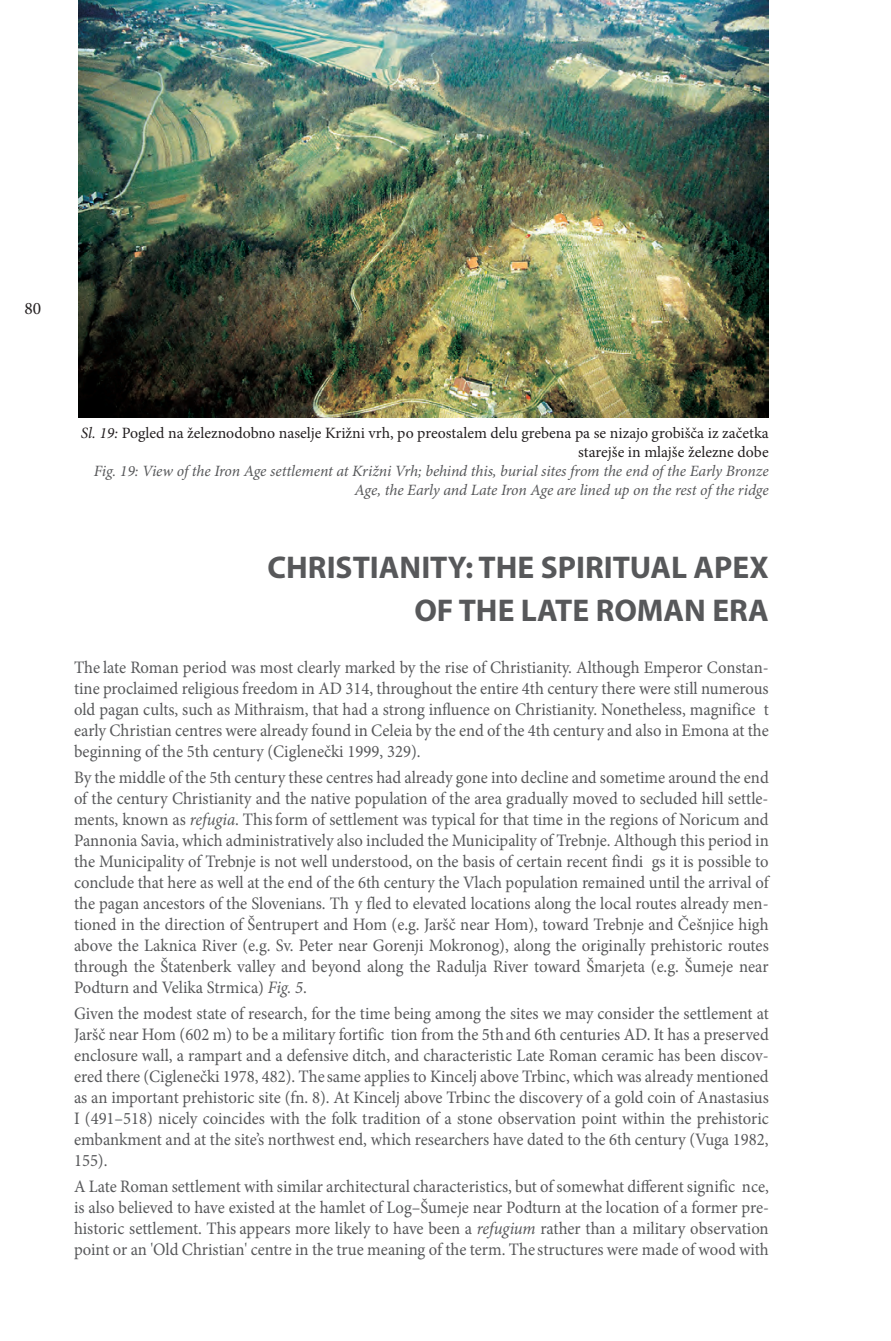
<style>
.page{position:relative;width:891px;height:1341px;background:#fff}
.page>*{position:absolute;margin:0;border:0;box-sizing:border-box;transform-origin:0 0}
.t1{font:700 31.5px/42.7px "Myriad Pro";color:#57585a;text-align:right}
.t2{font:17.5px/21px "Minion Pro";color:#57585a;text-align:justify;scale:.95 1}
.t3{font:17.5px "Minion Pro";color:#231f20}
.t4{font:italic 15.75px/18.9px "Minion Pro";letter-spacing:-.01em;color:#57585a;text-align:right}
.t5{font:15.75px/18.9px "Minion Pro";color:#231f20;text-align:right}
.s1{font-style:italic}
</style>
<div class="page">
<img style="left:78px;top:0;width:691px;height:417px">
<p class="t3" style="left:24px;top:297px;width:18px">80</p>
<p class="t5" style="left:81px;top:423px;width:689px"><span class="s1">Sl. 19:</span> Pogled na železnodobno naselje Križni vrh, po preostalem delu grebena pa se nizajo grobišča iz začetka starejše in mlajše železne dobe</p>
<p class="t4" style="left:94px;top:462px;width:676px">Fig. 19: View of the Iron Age settlement at Križni Vrh; behind this, burial sites from the end of the Early Bronze<br>Age, the Early and Late Iron Age are lined up on the rest of the ridge</p>
<h1 class="t1" style="left:267px;top:548px;width:503px">CHRISTIANITY: THE SPIRITUAL APEX<br>OF THE LATE ROMAN ERA</h1>
<p class="t2" style="left:74px;top:656px;width:733px">The late Roman period was most clearly marked by the rise of Christianity. Although Emperor Constan&shy;tine proclaimed religious freedom in AD 314, throughout the entire 4th century there were still numerous old pagan cults, such as Mithraism, that had a strong influence on Christianity. Nonetheless, magnifice t early Christian centres were already found in Celeia by the end of the 4th century and also in Emona at the beginning of the 5th century (Ciglenečki 1999, 329).</p>
<p class="t2" style="left:74px;top:766px;width:733px">By the middle of the 5th century these centres had already gone into decline and sometime around the end of the century Christianity and the native population of the area gradually moved to secluded hill settle&shy;ments, known as <span class="s1">refugia</span>. This form of settlement was typical for that time in the regions of Noricum and Pannonia Savia, which administratively also included the Municipality of Trebnje. Although this period in the Municipality of Trebnje is not well understood, on the basis of certain recent findi gs it is possible to conclude that here as well at the end of the 6th century the Vlach population remained until the arrival of the pagan ancestors of the Slovenians. Th y fled to elevated locations along the local routes already men&shy;tioned in the direction of Šentrupert and Hom (e.g. Jaršč near Hom), toward Trebnje and Češnjice high above the Laknica River (e.g. Sv. Peter near Gorenji Mokronog), along the originally prehistoric routes through the Štatenberk valley and beyond along the Radulja River toward Šmarjeta (e.g. Šumeje near Podturn and Velika Strmica) <span class="s1">Fig. 5</span>.</p>
<p class="t2" style="left:74px;top:1002px;width:733px">Given the modest state of research, for the time being among the sites we may consider the settlement at Jaršč near Hom (602 m) to be a military fortific tion from the 5thand 6th centuries AD. It has a preserved enclosure wall, a rampart and a defensive ditch, and characteristic Late Roman ceramic has been discov&shy;ered there (Ciglenečki 1978, 482). The same applies to Kincelj above Trbinc, which was already mentioned as an important prehistoric site (fn. 8). At Kincelj above Trbinc the discovery of a gold coin of Anastasius I (491–518) nicely coincides with the folk tradition of a stone observation point within the prehistoric embankment and at the site’s northwest end, which researchers have dated to the 6th century (Vuga 1982, 155).</p>
<p class="t2" style="left:74px;top:1175px;width:733px">A Late Roman settlement with similar architectural characteristics, but of somewhat different signific nce, is also believed to have existed at the hamlet of Log–Šumeje near Podturn at the location of a former pre&shy;historic settlement. This appears more likely to have been a <span class="s1">refugium</span> rather than a military observation point or an 'Old Christian' centre in the true meaning of the term. The structures were made of wood with</p>
</div>
